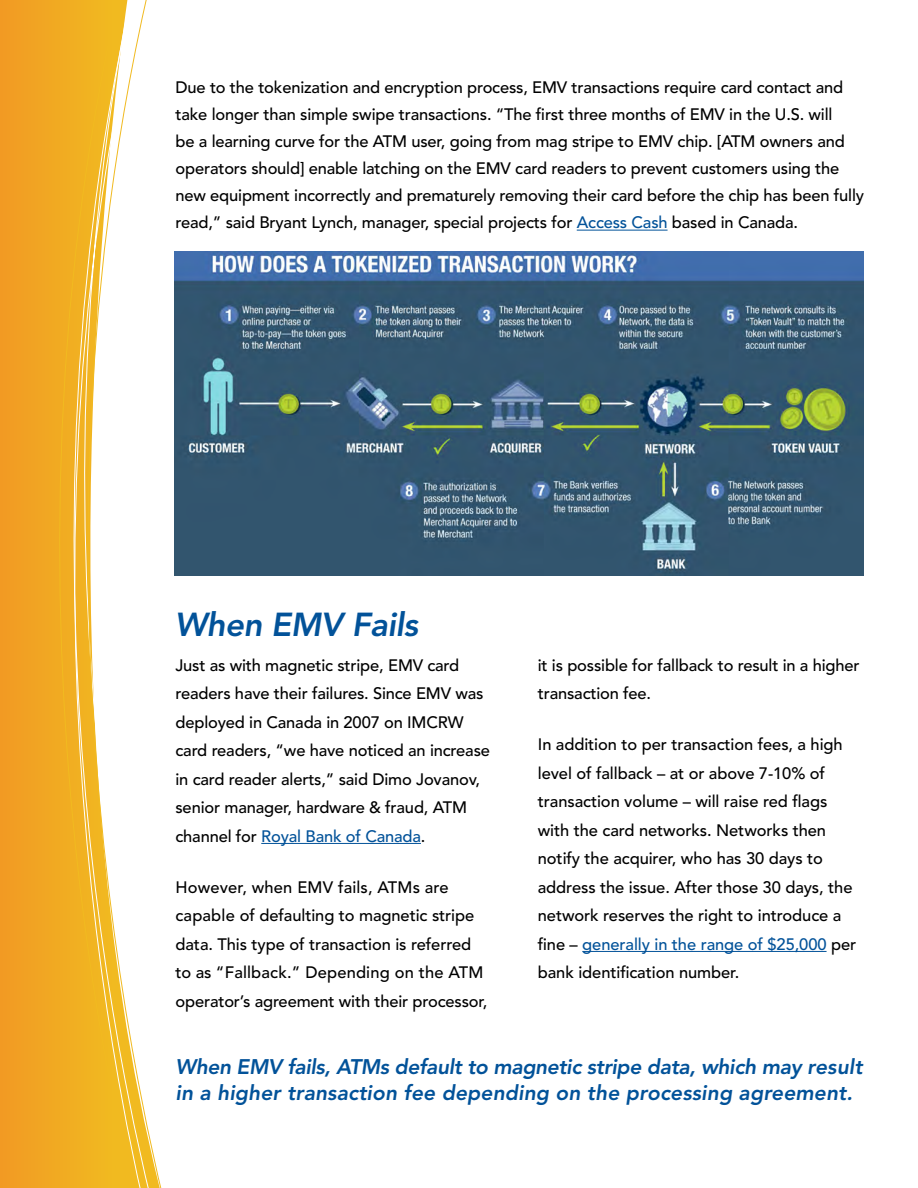
<style>
.page{position:relative;width:918px;height:1188px;background:#fff}
.page>*{position:absolute;margin:0;border:0;box-sizing:border-box;transform-origin:0 0}
.t1{font:italic 800 33px "Avenir LT Std";letter-spacing:-.015em;color:#025299}
.t2{font:italic 800 21px/26.2px "Avenir LT Std";letter-spacing:.005em;color:#025299}
.t3{font:500 16.5px/28.5px "Avenir LT Std";letter-spacing:-.01em;color:#000}
.s1{color:#025299}
</style>
<div class="page">
<div style="left:0;top:0;width:57px;height:1188px;background:#f1a223"></div>
<svg style="left:57px;top:0;width:123px;height:1188px"></svg>
<hr style="left:261px;top:843px;width:160px;height:1px;background:#025299">
<hr style="left:582px;top:951px;width:245px;height:1px;background:#025299">
<hr style="left:577px;top:230px;width:91px;height:1px;background:#025299">
<img style="left:175px;top:252px;width:689px;height:324px">
<p class="t3" style="left:176px;top:75px;width:690px;line-height:27px">Due to the tokenization and encryption process, EMV transactions require card contact and take longer than simple swipe transactions. “The first three months of EMV in the U.S. will<br>be a learning curve for the ATM user, going from mag stripe to EMV chip. [ATM owners and operators should] enable latching on the EMV card readers to prevent customers using the new equipment incorrectly and prematurely removing their card before the chip has been fully read,” said Bryant Lynch, manager, special projects for <span class="s1">Access Cash</span> based in Canada.</p>
<h1 class="t1" style="left:175px;top:605px;width:245px">When EMV Fails</h1>
<p class="t3" style="left:176px;top:651px;width:316px">Just as with magnetic stripe, EMV card readers have their failures. Since EMV was deployed in Canada in 2007 on IMCRW card readers, “we have noticed an increase in card reader alerts,” said Dimo Jovanov, senior manager, hardware &amp; fraud, ATM channel for <span class="s1">Royal Bank of Canada</span>.</p>
<p class="t3" style="left:176px;top:873px;width:314px">However, when EMV fails, ATMs are capable of defaulting to magnetic stripe data. This type of transaction is referred to as “Fallback.” Depending on the ATM operator’s agreement with their processor,</p>
<p class="t3" style="left:538px;top:651px;width:323px">it is possible for fallback to result in a higher transaction fee.</p>
<p class="t3" style="left:538px;top:731px;width:320px">In addition to per transaction fees, a high level of fallback – at or above 7-10% of transaction volume – will raise red flags with the card networks. Networks then notify the acquirer, who has 30 days to address the issue. After those 30 days, the network reserves the right to introduce a fine – <span class="s1">generally in the range of $25,000</span> per bank identification number.</p>
<p class="t2" style="left:176px;top:1054px;width:689px">When EMV fails, ATMs default to magnetic stripe data, which may result in a higher transaction fee depending on the processing agreement.</p>
</div>
